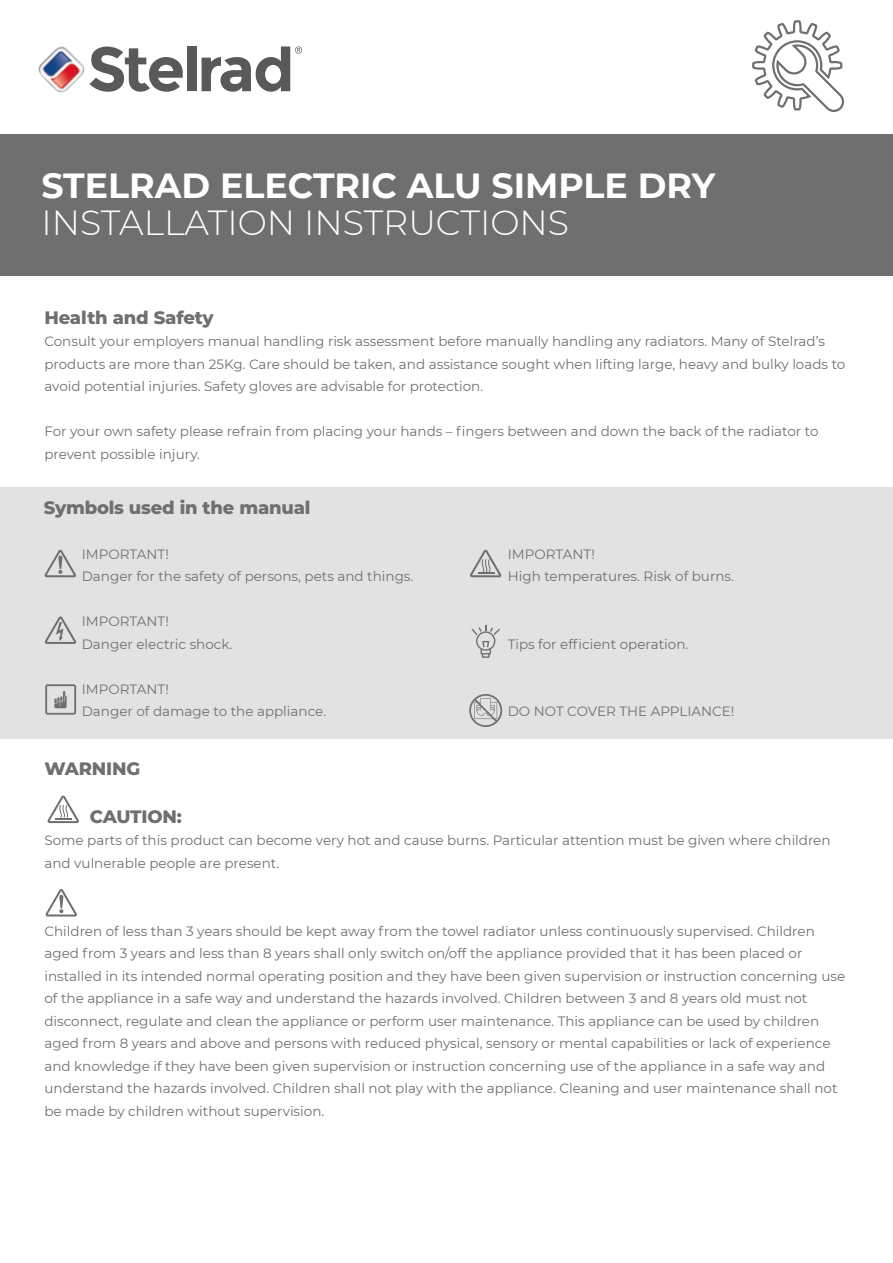
<style>
.page{position:relative;width:893px;height:1263px;background:#fff}
.page>*{position:absolute;margin:0;border:0;box-sizing:border-box;transform-origin:0 0}
.t1{font:700 34.8px "Montserrat";color:#fff}
.t2{font:300 34.8px "Montserrat";color:#fff}
.t3{font:800 18px "Montserrat";letter-spacing:-.01em;color:#706f6f}
.t4{font:13.5px/22.5px "Montserrat";color:#706f6f}
</style>
<div class="page">
<div style="left:0;top:488px;width:893px;height:251px;background:#e2e2e2"></div>
<div style="left:0;top:134px;width:893px;height:141px;background:#706f6f"></div>
<svg style="left:90px;top:47px;width:93px;height:45px"></svg>
<div style="left:187px;top:47px;width:10px;height:44px;background:#5b585b"></div>
<svg style="left:202px;top:46px;width:100px;height:46px"></svg>
<img style="left:38px;top:46px;width:47px;height:46px">
<svg style="left:45px;top:549px;width:31px;height:28px"></svg>
<svg style="left:45px;top:889px;width:32px;height:27px"></svg>
<svg style="left:470px;top:549px;width:31px;height:28px"></svg>
<svg style="left:47px;top:795px;width:32px;height:28px"></svg>
<svg style="left:45px;top:616px;width:31px;height:28px"></svg>
<svg style="left:471px;top:626px;width:29px;height:32px"></svg>
<svg style="left:45px;top:684px;width:31px;height:31px"></svg>
<svg style="left:469px;top:694px;width:33px;height:33px"></svg>
<svg style="left:752px;top:20px;width:93px;height:92px"></svg>
<h1 class="t1" style="left:41px;top:161px;width:675px">STELRAD ELECTRIC ALU SIMPLE DRY</h1>
<h1 class="t2" style="left:41px;top:199px;width:529px">INSTALLATION INSTRUCTIONS</h1>
<h2 class="t3" style="left:44px;top:304px;width:171px">Health and Safety</h2>
<p class="t4" style="left:44px;top:330px;width:802px">Consult your employers manual handling risk assessment before manually handling any radiators. Many of Stelrad’s products are more than 25Kg. Care should be taken, and assistance sought when lifting large, heavy and bulky loads to avoid potential injuries. Safety gloves are advisable for protection.</p>
<p class="t4" style="left:44px;top:420px;width:776px">For your own safety please refrain from placing your hands – fingers between and down the back of the radiator to prevent possible injury.</p>
<h2 class="t3" style="left:44px;top:494px;width:268px">Symbols used in the manual</h2>
<p class="t4" style="left:82px;top:542px;width:333px">IMPORTANT!<br>Danger for the safety of persons, pets and things.</p>
<p class="t4" style="left:82px;top:610px;width:152px">IMPORTANT!<br>Danger electric shock.</p>
<p class="t4" style="left:82px;top:677px;width:246px">IMPORTANT!<br>Danger of damage to the appliance.</p>
<p class="t4" style="left:508px;top:542px;width:228px">IMPORTANT!<br>High temperatures. Risk of burns.</p>
<p class="t4" style="left:508px;top:632px;width:182px">Tips for efficient operation.</p>
<p class="t4" style="left:508px;top:700px;width:228px">DO NOT COVER THE APPLIANCE!</p>
<h2 class="t3" style="left:44px;top:756px;width:97px">WARNING</h2>
<h2 class="t3" style="left:90px;top:803px;width:93px">CAUTION:</h2>
<p class="t4" style="left:44px;top:829px;width:788px">Some parts of this product can become very hot and cause burns. Particular attention must be given where children and vulnerable people are present.</p>
<p class="t4" style="left:44px;top:919px;width:802px">Children of less than 3 years should be kept away from the towel radiator unless continuously supervised. Children aged from 3 years and less than 8 years shall only switch on/off the appliance provided that it has been placed or installed in its intended normal operating position and they have been given supervision or instruction concerning use of the appliance in a safe way and understand the hazards involved. Children between 3 and 8 years old must not disconnect, regulate and clean the appliance or perform user maintenance. This appliance can be used by children aged from 8 years and above and persons with reduced physical, sensory or mental capabilities or lack of experience and knowledge if they have been given supervision or instruction concerning use of the appliance in a safe way and understand the hazards involved. Children shall not play with the appliance. Cleaning and user maintenance shall not be made by children without supervision.</p>
</div>
